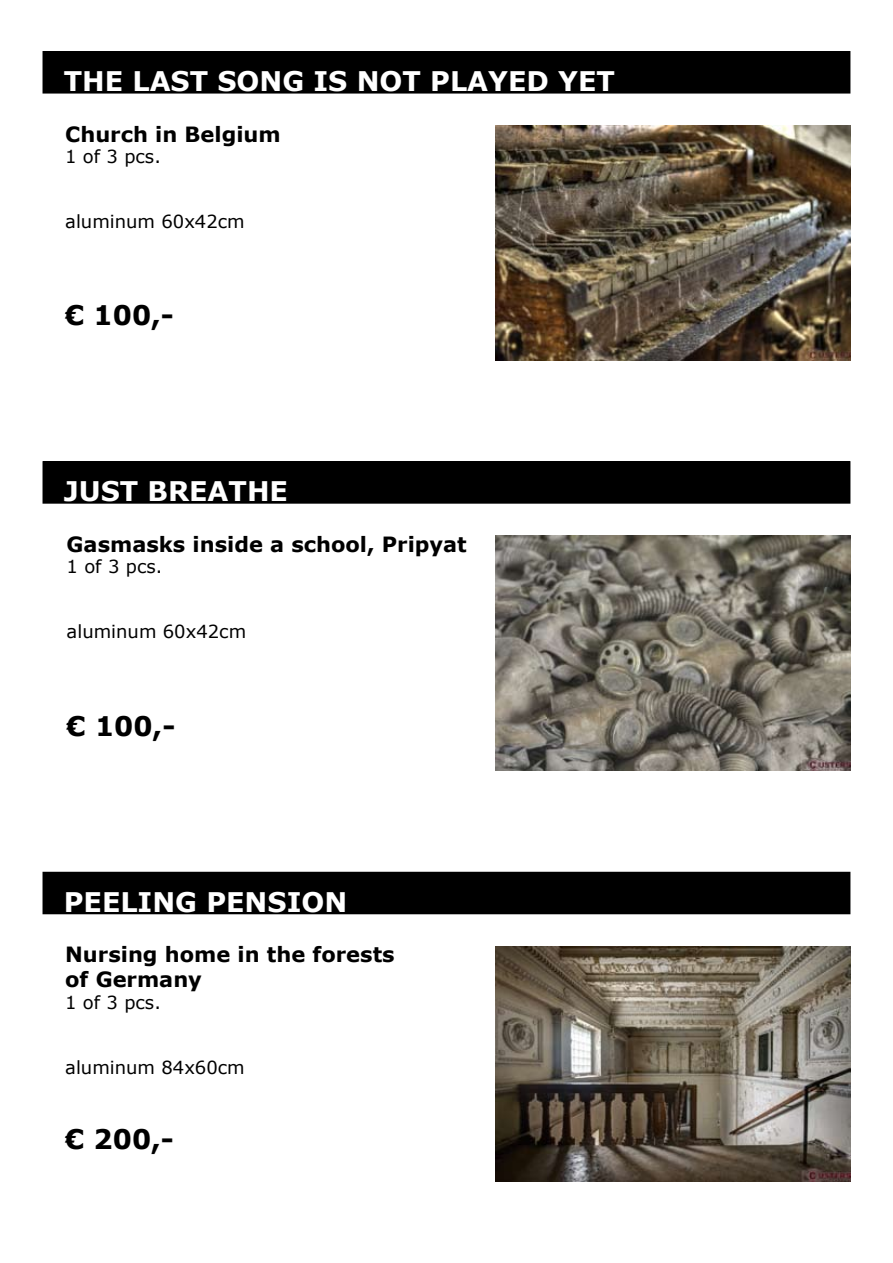
<style>
.page{position:relative;width:893px;height:1263px;background:#fff}
.page>*{position:absolute;margin:0;border:0;box-sizing:border-box;transform-origin:0 0}
.t1{font:700 27px "Verdana";color:#fff}
.t2{font:700 27px "Verdana";color:#000}
.t3{font:700 21px/25.2px "Verdana";color:#000}
.t4{font:18px "Verdana";color:#000}
</style>
<div class="page">
<div style="left:43px;top:52px;width:807px;height:41px;background:#000"></div>
<div style="left:43px;top:51px;width:807px;height:43px;border:2px solid #000"></div>
<img style="left:496px;top:125px;width:354px;height:235px">
<div style="left:43px;top:462px;width:807px;height:41px;background:#000"></div>
<div style="left:43px;top:461px;width:807px;height:43px;border:2px solid #000"></div>
<img style="left:496px;top:535px;width:354px;height:236px">
<div style="left:43px;top:872px;width:807px;height:41px;background:#000"></div>
<div style="left:43px;top:872px;width:807px;height:42px;border:2px solid #000"></div>
<img style="left:496px;top:946px;width:354px;height:235px">
<p class="t1" style="left:64px;top:62px;width:553px">THE LAST SONG IS NOT PLAYED YET</p>
<p class="t3" style="left:65px;top:121px;width:217px">Church in Belgium</p>
<p class="t4" style="left:65px;top:144px;width:97px">1 of 3 pcs.</p>
<p class="t4" style="left:65px;top:209px;width:181px">aluminum 60x42cm</p>
<p class="t2" style="left:65px;top:296px;width:110px">€ 100,-</p>
<p class="t1" style="left:64px;top:472px;width:226px">JUST BREATHE</p>
<p class="t3" style="left:67px;top:531px;width:402px">Gasmasks inside a school, Pripyat</p>
<p class="t4" style="left:67px;top:554px;width:97px">1 of 3 pcs.</p>
<p class="t4" style="left:67px;top:619px;width:181px">aluminum 60x42cm</p>
<p class="t2" style="left:67px;top:706px;width:110px">€ 100,-</p>
<p class="t1" style="left:64px;top:882px;width:285px">PEELING PENSION</p>
<p class="t3" style="left:65px;top:941px;width:331px">Nursing home in the forests of Germany</p>
<p class="t4" style="left:65px;top:990px;width:97px">1 of 3 pcs.</p>
<p class="t4" style="left:65px;top:1055px;width:181px">aluminum 84x60cm</p>
<p class="t2" style="left:65px;top:1120px;width:110px">€ 200,-</p>
</div>
